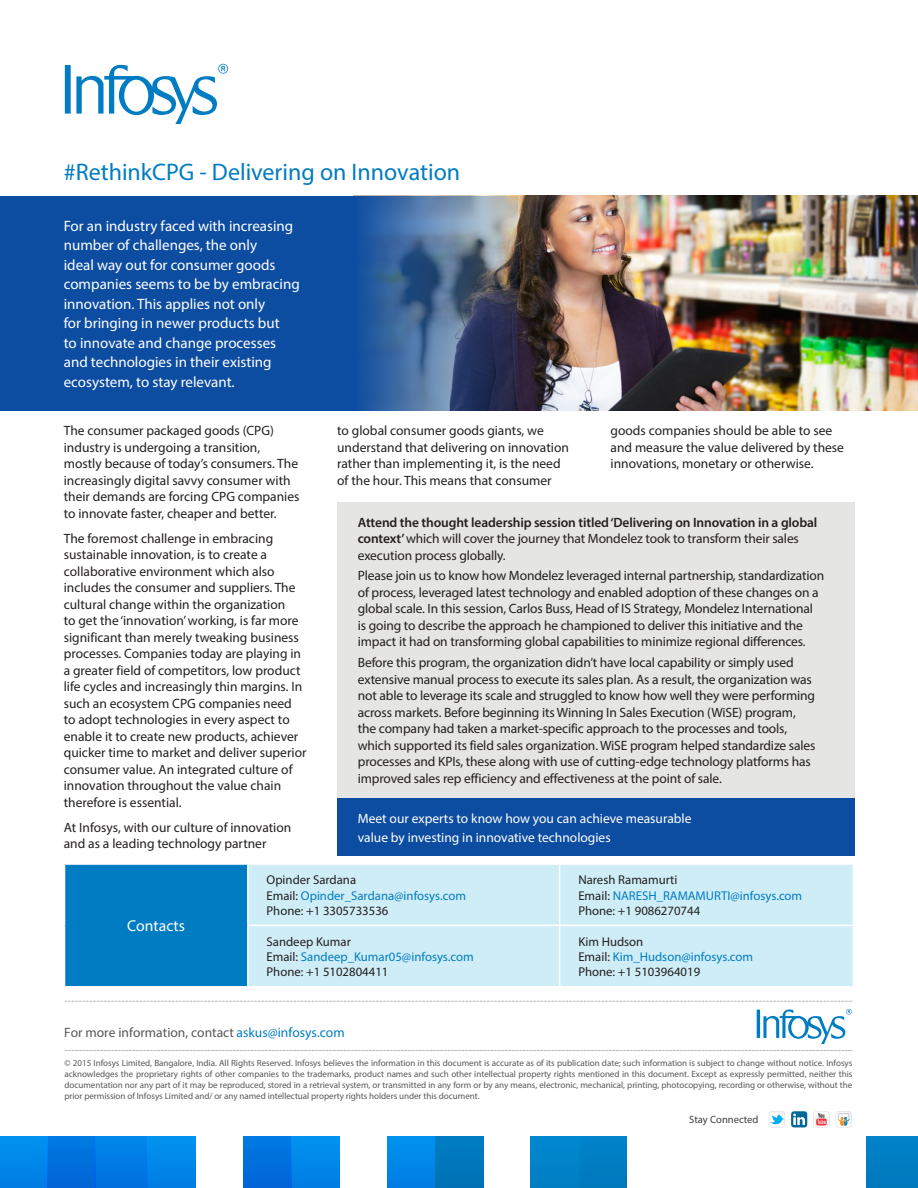
<style>
.page{position:relative;width:918px;height:1188px;background:#fff}
.page>*{position:absolute;margin:0;border:0;box-sizing:border-box;transform-origin:0 0}
.t1{font:24px "Myriad Pro";color:#007cc2}
.t2{font:15.75px "Myriad Pro";color:#fff}
.t3{font:15px/19.5px "Myriad Pro";color:#fff}
.t4{font:13.5px/16.5px "Myriad Pro";letter-spacing:-.005em;color:#231f20}
.t5{font:13.5px/19.5px "Myriad Pro";color:#fff}
.t6{font:13.5px "Myriad Pro";color:#57585a}
.t7{font:12.75px/15.3px "Myriad Pro";color:#231f20}
.t8{font:10.5px "Myriad Pro";color:#3e3e3f}
.t9{font:9px/10.8px "Myriad Pro";letter-spacing:-.005em;color:#57585a;text-align:justify}
.s1{font-weight:600}
.s2{color:#007cc2}
</style>
<div class="page">
<svg style="left:65px;top:64px;width:163px;height:60px"></svg>
<svg style="left:65px;top:1001px;width:788px;height:50px"></svg>
<svg style="left:813px;top:1111px;width:17px;height:16px"></svg>
<svg style="left:836px;top:1111px;width:16px;height:16px"></svg>
<div style="left:791px;top:1111px;width:16px;height:16px;background:#006999;border-radius:3px"></div>
<svg style="left:793px;top:1114px;width:12px;height:11px"></svg>
<svg style="left:769px;top:1111px;width:16px;height:16px"></svg>
<img style="left:517px;top:196px;width:401px;height:214px">
<svg style="left:0;top:196px;width:517px;height:214px;background:#1f549b"></svg>
<div style="left:337px;top:502px;width:517px;height:346px;background:#e5e5e3"></div>
<div style="left:337px;top:799px;width:517px;height:57px;background:#0d4da1"></div>
<div style="left:65px;top:864px;width:183px;height:123px;background:#007cc2"></div>
<div style="left:249px;top:865px;width:604px;height:121px;background:#cfedf7"></div>
<hr style="left:64px;top:863px;width:184px;height:2px;background:#fff">
<hr style="left:64px;top:986px;width:184px;height:2px;background:#fff">
<hr style="left:247px;top:865px;width:2px;height:60px;background:#fff">
<hr style="left:559px;top:865px;width:1px;height:60px;background:#fff">
<hr style="left:247px;top:925px;width:313px;height:1px;background:#fff">
<hr style="left:247px;top:926px;width:2px;height:60px;background:#fff">
<hr style="left:560px;top:925px;width:294px;height:1px;background:#fff">
<hr style="left:559px;top:926px;width:1px;height:60px;background:#fff">
<div style="left:867px;top:1137px;width:51px;height:51px;background:#007ec3"></div>
<div style="left:291px;top:1137px;width:48px;height:51px;background:#0087e9"></div>
<div style="left:387px;top:1137px;width:48px;height:51px;background:#0087e9"></div>
<div style="left:435px;top:1137px;width:48px;height:51px;background:#0077bc"></div>
<div style="left:243px;top:1137px;width:48px;height:51px;background:#006fdc"></div>
<div style="left:147px;top:1137px;width:48px;height:51px;background:#0087e9"></div>
<div style="left:0;top:1137px;width:48px;height:51px;background:#0087e9"></div>
<div style="left:579px;top:1137px;width:48px;height:51px;background:#007ec3"></div>
<div style="left:48px;top:1137px;width:48px;height:51px;background:#006fdc"></div>
<div style="left:531px;top:1137px;width:48px;height:51px;background:#0083ca"></div>
<div style="left:96px;top:1137px;width:51px;height:51px;background:#007ce3"></div>
<h1 class="t1" style="left:64px;top:157px;width:398px">#RethinkCPG - Delivering on Innovation</h1>
<p class="t3" style="left:64px;top:216px;width:237px">For an industry faced with increasing number of challenges, the only<br>ideal way out for consumer goods companies seems to be by embracing innovation. This applies not only<br>for bringing in newer products but<br>to innovate and change processes and technologies in their existing ecosystem, to stay relevant.</p>
<p class="t4" style="left:64px;top:422px;width:237px">The consumer packaged goods (CPG) industry is undergoing a transition, mostly because of today’s consumers. The increasingly digital savvy consumer with their demands are forcing CPG companies to innovate faster, cheaper and better.</p>
<p class="t4" style="left:64px;top:530px;width:244px">The foremost challenge in embracing sustainable innovation, is to create a collaborative environment which also includes the consumer and suppliers. The cultural change within the organization<br>to get the ‘innovation’ working, is far more significant than merely tweaking business processes. Companies today are playing in a greater field of competitors, low product life cycles and increasingly thin margins. In such an ecosystem CPG companies need to adopt technologies in every aspect to enable it to create new products, achiever quicker time to market and deliver superior consumer value. An integrated culture of innovation throughout the value chain therefore is essential.</p>
<p class="t4" style="left:64px;top:819px;width:229px">At Infosys, with our culture of innovation and as a leading technology partner</p>
<p class="t4" style="left:337px;top:422px;width:233px">to global consumer goods giants, we understand that delivering on innovation rather than implementing it, is the need of the hour. This means that consumer</p>
<p class="t4" style="left:358px;top:514px;width:461px"><span class="s1">Attend the thought leadership session titled ‘Delivering on Innovation in a global context’</span> which will cover the journey that Mondelez took to transform their sales execution process globally.</p>
<p class="t4" style="left:358px;top:567px;width:468px">Please join us to know how Mondelez leveraged internal partnership, standardization of process, leveraged latest technology and enabled adoption of these changes on a global scale. In this session, Carlos Buss, Head of IS Strategy, Mondelez International is going to describe the approach he championed to deliver this initiative and the impact it had on transforming global capabilities to minimize regional differences.</p>
<p class="t4" style="left:358px;top:654px;width:459px">Before this program, the organization didn’t have local capability or simply used extensive manual process to execute its sales plan. As a result, the organization was not able to leverage its scale and struggled to know how well they were performing across markets. Before beginning its Winning In Sales Execution (WiSE) program, the company had taken a market-specific approach to the processes and tools, which supported its field sales organization. WiSE program helped standardize sales processes and KPIs, these along with use of cutting-edge technology platforms has improved sales rep efficiency and effectiveness at the point of sale.</p>
<p class="t5" style="left:358px;top:808px;width:335px">Meet our experts to know how you can achieve measurable value by investing in innovative technologies</p>
<p class="t4" style="left:611px;top:422px;width:235px">goods companies should be able to see and measure the value delivered by these innovations, monetary or otherwise.</p>
<p class="t2" style="left:127px;top:916px;width:59px">Contacts</p>
<p class="t7" style="left:267px;top:872px;width:201px">Opinder Sardana<br>Email: <span class="s2">Opinder_Sardana@infosys.com<br></span>Phone: +1 3305733536</p>
<p class="t7" style="left:578px;top:872px;width:225px">Naresh Ramamurti<br>Email: <span class="s2">NARESH_RAMAMURTI@infosys.com<br></span>Phone: +1 9086270744</p>
<p class="t7" style="left:267px;top:933px;width:209px">Sandeep Kumar<br>Email: <span class="s2">Sandeep_Kumar05@infosys.com<br></span>Phone: +1 5102804411</p>
<p class="t7" style="left:578px;top:933px;width:176px">Kim Hudson<br>Email: <span class="s2">Kim_Hudson@infosys.com<br></span>Phone: +1 5103964019</p>
<p class="t6" style="left:64px;top:1024px;width:282px">For more information, contact <span class="s2">askus@infosys.com</span></p>
<p class="t9" style="left:64px;top:1057px;width:789px">© 2015 Infosys Limited, Bangalore, India. All Rights Reserved. Infosys believes the information in this document is accurate as of its publication date; such information is subject to change without notice. Infosys acknowledges the proprietary rights of other companies to the trademarks, product names and such other intellectual property rights mentioned in this document. Except as expressly permitted, neither this documentation nor any part of it may be reproduced, stored in a retrieval system, or transmitted in any form or by any means, electronic, mechanical, printing, photocopying, recording or otherwise, without the prior permission of Infosys Limited and/ or any named intellectual property rights holders under this document.</p>
<p class="t8" style="left:689px;top:1113px;width:71px">Stay Connected</p>
</div>
